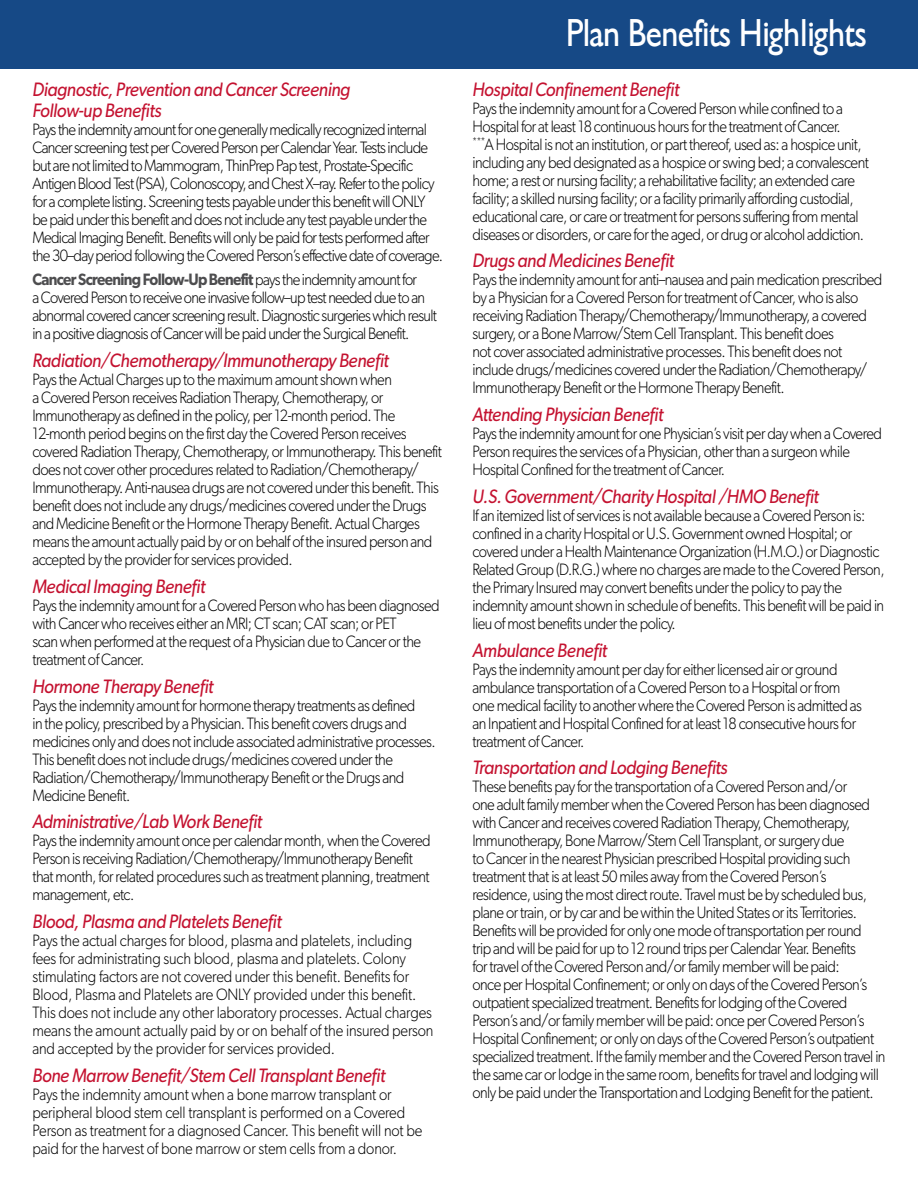
<style>
.page{position:relative;width:918px;height:1188px;background:#fff}
.page>*{position:absolute;margin:0;border:0;box-sizing:border-box;transform-origin:0 0}
.t1{font:37.5px "Gibson";letter-spacing:-.01em;color:#fff;scale:.9 1}
.t2{font:italic 19.5px/21px "Gibson";letter-spacing:-.02em;color:#c41230;scale:.9 1}
.t3{font:300 16.5px/18px "Gibson";letter-spacing:-.035em;color:#000;scale:.9 1}
.t4{font:300 16.5px/18px "Gibson";letter-spacing:-.01em;color:#000;scale:.9 1}
.s1{font-weight:600;color:#4d4d4f}
</style>
<div class="page">
<div style="left:0;top:0;width:918px;height:69px;background:#164986"></div>
<p class="t2" style="left:32px;top:78px;width:355px">Diagnostic, Prevention and Cancer Screening<br>Follow-up Benefits</p>
<p class="t3" style="left:32px;top:120px;width:458px">Pays the indemnity amount for one generally medically recognized internal Cancer screening test per Covered Person per Calendar Year. Tests include but are not limited to Mammogram, ThinPrep Pap test, Prostate-Specific Antigen Blood Test (PSA), Colonoscopy, and Chest X–ray. Refer to the policy for a complete listing. Screening tests payable under this benefit will ONLY be paid under this benefit and does not include any test payable under the Medical Imaging Benefit. Benefits will only be paid for tests performed after the 30–day period following the Covered Person’s effective date of coverage.</p>
<p class="t3" style="left:32px;top:270px;width:451px"><span class="s1">Cancer Screening Follow-Up Benefit</span> pays the indemnity amount for<br>a Covered Person to receive one invasive follow–up test needed due to an abnormal covered cancer screening result. Diagnostic surgeries which result in a positive diagnosis of Cancer will be paid under the Surgical Benefit.</p>
<p class="t2" style="left:32px;top:349px;width:398px">Radiation/Chemotherapy/Immunotherapy Benefit</p>
<p class="t3" style="left:32px;top:370px;width:457px">Pays the Actual Charges up to the maximum amount shown when<br>a Covered Person receives Radiation Therapy, Chemotherapy, or Immunotherapy as defined in the policy, per 12-month period. The 12-month period begins on the first day the Covered Person receives covered Radiation Therapy, Chemotherapy, or Immunotherapy. This benefit does not cover other procedures related to Radiation/Chemotherapy/ Immunotherapy. Anti-nausea drugs are not covered under this benefit. This benefit does not include any drugs/medicines covered under the Drugs and Medicine Benefit or the Hormone Therapy Benefit. Actual Charges means the amount actually paid by or on behalf of the insured person and accepted by the provider for services provided.</p>
<p class="t2" style="left:32px;top:575px;width:194px">Medical Imaging Benefit</p>
<p class="t3" style="left:32px;top:596px;width:454px">Pays the indemnity amount for a Covered Person who has been diagnosed with Cancer who receives either an MRI; CT scan; CAT scan; or PET<br>scan when performed at the request of a Physician due to Cancer or the treatment of Cancer.</p>
<p class="t2" style="left:32px;top:675px;width:203px">Hormone Therapy Benefit</p>
<p class="t3" style="left:32px;top:696px;width:449px">Pays the indemnity amount for hormone therapy treatments as defined<br>in the policy, prescribed by a Physician. This benefit covers drugs and medicines only and does not include associated administrative processes.<br>This benefit does not include drugs/medicines covered under the Radiation/Chemotherapy/Immunotherapy Benefit or the Drugs and Medicine Benefit.</p>
<p class="t2" style="left:32px;top:811px;width:257px">Administrative/Lab Work Benefit</p>
<p class="t3" style="left:32px;top:831px;width:444px">Pays the indemnity amount once per calendar month, when the Covered Person is receiving Radiation/Chemotherapy/Immunotherapy Benefit that month, for related procedures such as treatment planning, treatment management, etc.</p>
<p class="t2" style="left:32px;top:910px;width:279px">Blood, Plasma and Platelets Benefit</p>
<p class="t4" style="left:32px;top:931px;width:447px">Pays the actual charges for blood, plasma and platelets, including fees for administrating such blood, plasma and platelets. Colony stimulating factors are not covered under this benefit. Benefits for Blood, Plasma and Platelets are ONLY provided under this benefit.<br>This does not include any other laboratory processes. Actual charges means the amount actually paid by or on behalf of the insured person and accepted by the provider for services provided.</p>
<p class="t2" style="left:32px;top:1064px;width:394px">Bone Marrow Benefit/Stem Cell Transplant Benefit</p>
<p class="t4" style="left:32px;top:1085px;width:435px">Pays the indemnity amount when a bone marrow transplant or peripheral blood stem cell transplant is performed on a Covered Person as treatment for a diagnosed Cancer. This benefit will not be paid for the harvest of bone marrow or stem cells from a donor.</p>
<h1 class="t1" style="left:567px;top:12px;width:336px">Plan Benefits Highlights</h1>
<p class="t2" style="left:472px;top:78px;width:231px">Hospital Confinement Benefit</p>
<p class="t3" style="left:472px;top:99px;width:442px">Pays the indemnity amount for a Covered Person while confined to a Hospital for at least 18 continuous hours for the treatment of Cancer.<br><sup>***</sup>A Hospital is not an institution, or part thereof, used as: a hospice unit, including any bed designated as a hospice or swing bed; a convalescent home; a rest or nursing facility; a rehabilitative facility; an extended care facility; a skilled nursing facility; or a facility primarily affording custodial, educational care, or care or treatment for persons suffering from mental diseases or disorders, or care for the aged, or drug or alcohol addiction.</p>
<p class="t2" style="left:472px;top:250px;width:226px">Drugs and Medicines Benefit</p>
<p class="t3" style="left:472px;top:270px;width:457px">Pays the indemnity amount for anti–nausea and pain medication prescribed by a Physician for a Covered Person for treatment of Cancer, who is also receiving Radiation Therapy/Chemotherapy/Immunotherapy, a covered surgery, or a Bone Marrow/Stem Cell Transplant. This benefit does<br>not cover associated administrative processes. This benefit does not include drugs/medicines covered under the Radiation/Chemotherapy/ Immunotherapy Benefit or the Hormone Therapy Benefit.</p>
<p class="t2" style="left:472px;top:403px;width:214px">Attending Physician Benefit</p>
<p class="t3" style="left:472px;top:424px;width:457px">Pays the indemnity amount for one Physician’s visit per day when a Covered<br>Person requires the services of a Physician, other than a surgeon while<br>Hospital Confined for the treatment of Cancer.</p>
<p class="t2" style="left:472px;top:485px;width:386px">U.S. Government/Charity Hospital /HMO Benefit</p>
<p class="t3" style="left:472px;top:506px;width:459px">If an itemized list of services is not available because a Covered Person is: confined in a charity Hospital or U.S. Government owned Hospital; or covered under a Health Maintenance Organization (H.M.O.) or Diagnostic Related Group (D.R.G.) where no charges are made to the Covered Person, the Primary Insured may convert benefits under the policy to pay the indemnity amount shown in schedule of benefits. This benefit will be paid in lieu of most benefits under the policy.</p>
<p class="t2" style="left:472px;top:639px;width:151px">Ambulance Benefit</p>
<p class="t3" style="left:472px;top:660px;width:434px">Pays the indemnity amount per day for either licensed air or ground ambulance transportation of a Covered Person to a Hospital or from one medical facility to another where the Covered Person is admitted as an Inpatient and Hospital Confined for at least 18 consecutive hours for treatment of Cancer.</p>
<p class="t2" style="left:472px;top:757px;width:285px">Transportation and Lodging Benefits</p>
<p class="t3" style="left:472px;top:777px;width:460px">These benefits pay for the transportation of a Covered Person and/or<br>one adult family member when the Covered Person has been diagnosed with Cancer and receives covered Radiation Therapy, Chemotherapy, Immunotherapy, Bone Marrow/Stem Cell Transplant, or surgery due<br>to Cancer in the nearest Physician prescribed Hospital providing such treatment that is at least 50 miles away from the Covered Person’s residence, using the most direct route. Travel must be by scheduled bus, plane or train, or by car and be within the United States or its Territories.<br>Benefits will be provided for only one mode of transportation per round<br>trip and will be paid for up to 12 round trips per Calendar Year. Benefits<br>for travel of the Covered Person and/or family member will be paid:<br>once per Hospital Confinement; or only on days of the Covered Person’s outpatient specialized treatment. Benefits for lodging of the Covered Person’s and/or family member will be paid: once per Covered Person’s Hospital Confinement; or only on days of the Covered Person’s outpatient specialized treatment. If the family member and the Covered Person travel in the same car or lodge in the same room, benefits for travel and lodging will only be paid under the Transportation and Lodging Benefit for the patient.</p>
</div>
